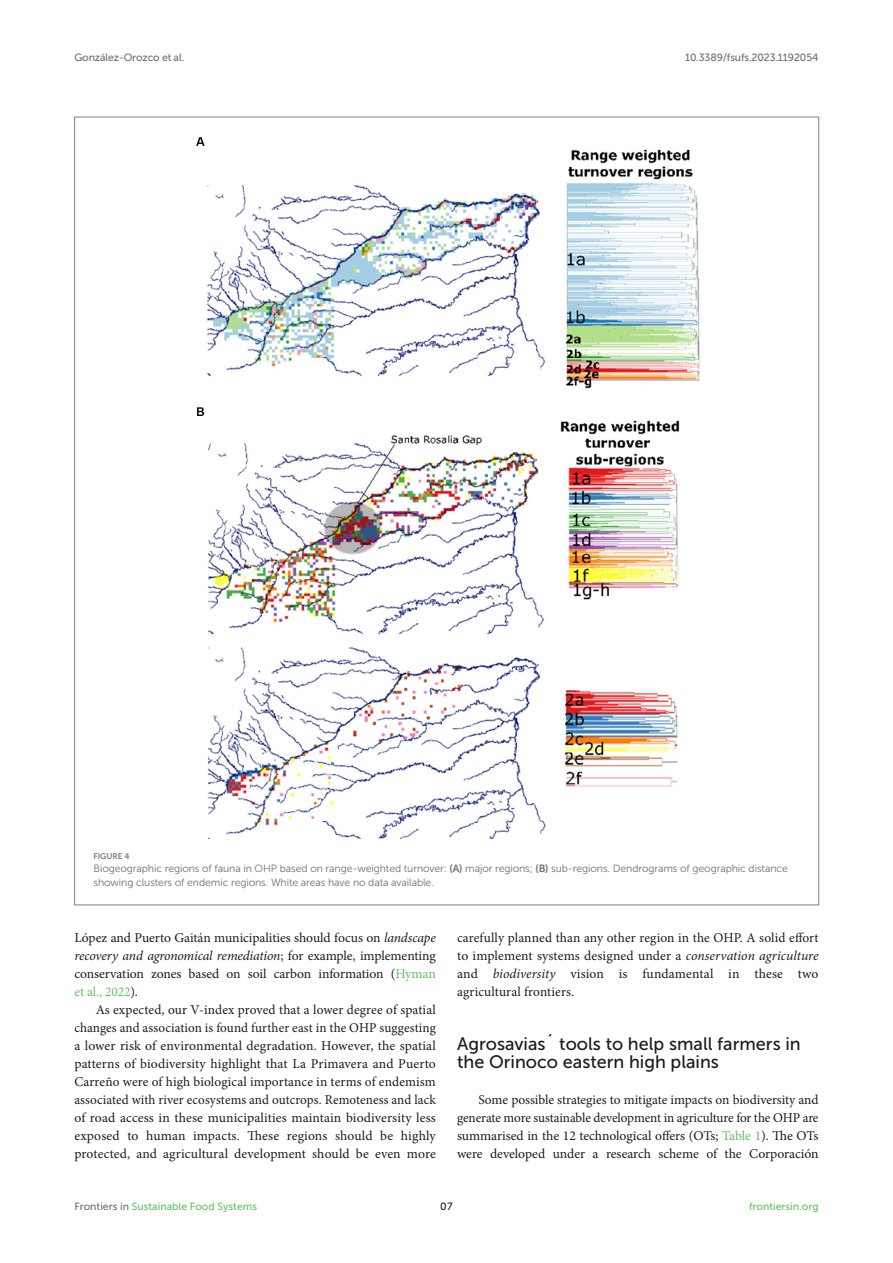
<style>
.page{position:relative;width:893px;height:1263px;background:#fff}
.page>*{position:absolute;margin:0;border:0;box-sizing:border-box;transform-origin:0 0}
.HEAD_2{font:18px/18px "Museo Sans 500";color:#1b1c1b}
.TEXT{font:13.5px/18px "Minion Pro";letter-spacing:.005em;color:#1b1c1b;text-align:justify}
.TEXT_FLUSH{font:13.5px/18px "Minion Pro";letter-spacing:-.005em;color:#1b1c1b;text-align:justify}
.FIG_LEG{font:10.5px/13.5px "Museo Sans 300";letter-spacing:-.01em;color:#706f70}
.t1{font:10.5px "Museo Sans 500";color:#65c161}
.t2{font:10.5px "Museo Sans 500";letter-spacing:-.015em;color:#706f70}
.t3{font:10.5px "Museo Sans 500";color:#1b1c1b}
.FIG_HD{font:8.25px "Museo Sans 700";letter-spacing:-.01em;color:#7e7f7f}
.s1{font-family:"Museo Sans 700"}
.s2{font-style:italic}
.s3{color:#65c161}
.s4{color:#706f70}
</style>
<div class="page">
<img style="left:196px;top:137px;width:504px;height:702px">
<p class="t2" style="left:74px;top:51px;width:111px">González-Orozco et al.</p>
<p class="t2" style="left:685px;top:51px;width:135px">10.3389/fsufs.2023.1192054</p>
<p class="FIG_HD" style="left:94px;top:851px;width:37px">FIGURE 4</p>
<p class="FIG_LEG" style="left:94px;top:862px;width:696px">Biogeographic regions of fauna in OHP based on range-weighted turnover: <span class="s1">(A)</span> major regions; <span class="s1">(B)</span> sub-regions. Dendrograms of geographic distance showing clusters of endemic regions. White areas have no data available.</p>
<p class="TEXT" style="left:74px;top:929px;width:363px">López and Puerto Gaitán municipalities should focus on <span class="s2">landscape recovery and agronomical remediation</span>; for example, implementing conservation zones based on soil carbon information (<span class="s3">Hyman et al., 2022</span>).</p>
<p class="TEXT" style="left:74px;top:1001px;width:363px;text-indent:21px">As expected, our V-index proved that a lower degree of spatial changes and association is found further east in the OHP suggesting a lower risk of environmental degradation. However, the spatial patterns of biodiversity highlight that La Primavera and Puerto Carreño were of high biological importance in terms of endemism associated with river ecosystems and outcrops. Remoteness and lack of road access in these municipalities maintain biodiversity less exposed to human impacts. These regions should be highly protected, and agricultural development should be even more</p>
<p class="TEXT" style="left:457px;top:929px;width:363px">carefully planned than any other region in the OHP. A solid effort to implement systems designed under a <span class="s2">conservation agriculture </span>and <span class="s2">biodiversity</span> vision is fundamental in these two agricultural frontiers.</p>
<p class="HEAD_2" style="left:457px;top:1035px;width:345px">Agrosavias´ tools to help small farmers in the Orinoco eastern high plains</p>
<p class="TEXT_FLUSH" style="left:457px;top:1091px;width:363px;text-indent:21px">Some possible strategies to mitigate impacts on biodiversity and generate more sustainable development in agriculture for the OHP are summarised in the 12 technological offers (OTs; <span class="s3">Table 1</span>). The OTs were developed under a research scheme of the Corporación</p>
<p class="t1" style="left:74px;top:1200px;width:184px"><span class="s4">Frontiers in</span> Sustainable Food Systems</p>
<p class="t3" style="left:440px;top:1200px;width:14px">07</p>
<p class="t1" style="left:749px;top:1200px;width:71px">frontiersin.org</p>
</div>
